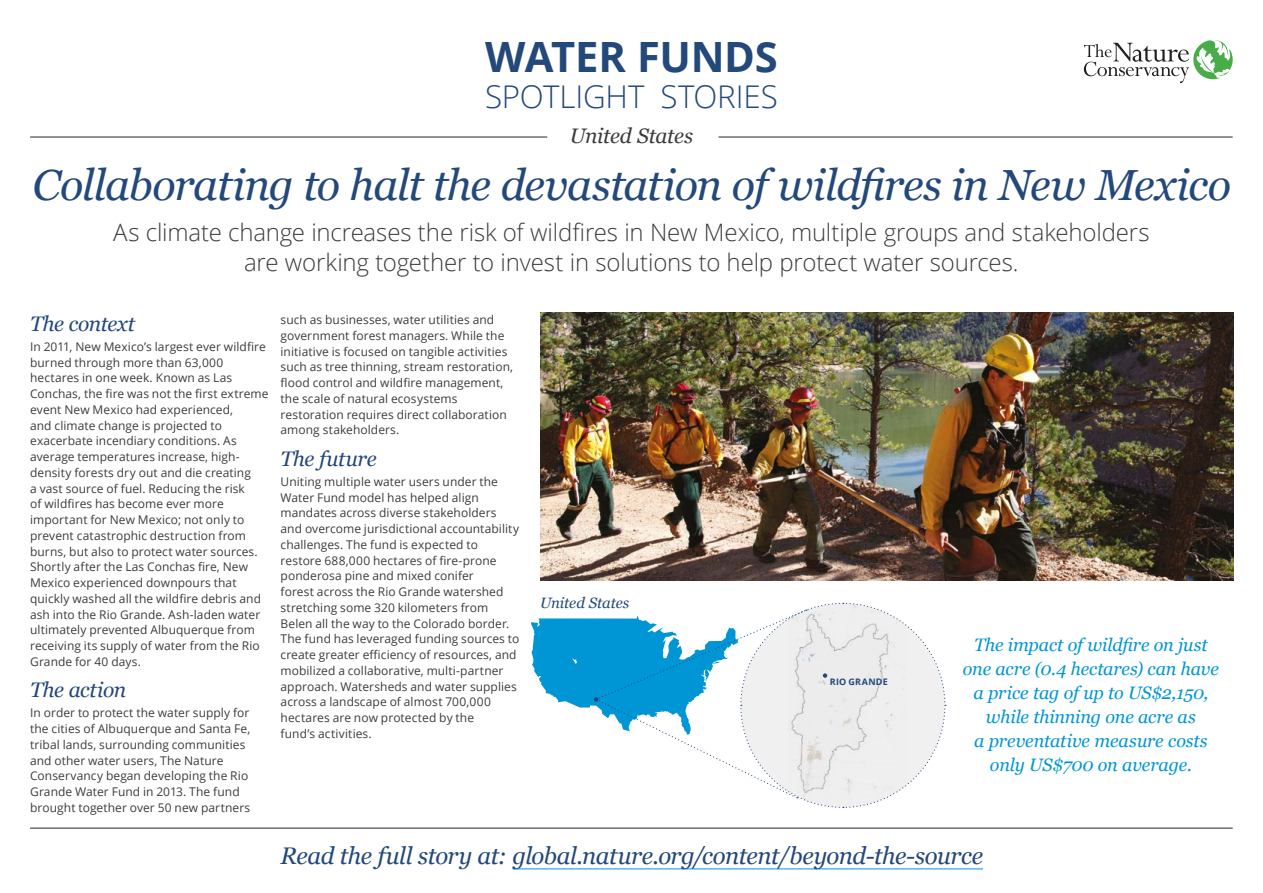
<style>
.page{position:relative;width:1263px;height:893px;background:#fff}
.page>*{position:absolute;margin:0;border:0;box-sizing:border-box;transform-origin:0 0}
.t1{font:italic 43.5px "Georgia";letter-spacing:-.025em;color:#23487a}
.t2{font:700 41.7px "Open Sans";letter-spacing:-.01em;color:#23487a}
.t3{font:300 31.35px "Open Sans";letter-spacing:-.005em;color:#23487a}
.t4{font:300 24px/30px "Open Sans";letter-spacing:-.005em;color:#3c3c3c;text-align:center}
.t5{font:italic 24px "Georgia";letter-spacing:-.02em;color:#23487a}
.t6{font:italic 21px "Georgia";letter-spacing:-.02em;color:#23487a}
.t7{font:italic 21px "Georgia";letter-spacing:-.015em;color:#3c3c3c}
.t8{font:italic 18px/24px "Georgia";letter-spacing:-.01em;color:#0096d6;text-align:center}
.t9{font:italic 15px "Georgia";letter-spacing:-.005em;color:#23487a}
.t10{font:12px/15.8px "Open Sans";letter-spacing:.005em;color:#3c3c3c}
.t11{font:700 9px "Open Sans";letter-spacing:.02em;color:#23487a}
</style>
<div class="page">
<img style="left:540px;top:313px;width:693px;height:267px">
<hr style="left:512px;top:869px;width:471px;height:1px;background:#0096d6">
<hr style="left:30px;top:828px;width:1203px;height:1px;background:#3c3c3c">
<svg style="left:531px;top:602px;width:415px;height:206px"></svg>
<svg style="left:1084px;top:40px;width:149px;height:43px"></svg>
<hr style="left:30px;top:136px;width:517px;height:2px;background:#3c3c3c">
<hr style="left:718px;top:136px;width:515px;height:2px;background:#3c3c3c">
<h2 class="t2" style="left:485px;top:27px;width:294px">WATER FUNDS</h2>
<h3 class="t3" style="left:485px;top:75px;width:294px">SPOTLIGHT STORIES</h3>
<h3 class="t7" style="left:570px;top:121px;width:125px">United States</h3>
<h1 class="t1" style="left:33px;top:153px;width:1200px">Collaborating to halt the devastation of wildfires in New Mexico</h1>
<h3 class="t4" style="left:113px;top:217px;width:1038px">As climate change increases the risk of wildfires in New Mexico, multiple groups and stakeholders are working together to invest in solutions to help protect water sources.</h3>
<h3 class="t6" style="left:30px;top:308px;width:107px">The context</h3>
<p class="t10" style="left:30px;top:338px;width:240px">In 2011, New Mexico’s largest ever wildfire burned through more than 63,000 hectares in one week. Known as Las Conchas, the fire was not the first extreme event New Mexico had experienced,<br>and climate change is projected to exacerbate incendiary conditions. As average temperatures increase, high&shy;density forests dry out and die creating<br>a vast source of fuel. Reducing the risk<br>of wildfires has become ever more important for New Mexico; not only to prevent catastrophic destruction from burns, but also to protect water sources.<br>Shortly after the Las Conchas fire, New Mexico experienced downpours that quickly washed all the wildfire debris and ash into the Rio Grande. Ash-laden water ultimately prevented Albuquerque from receiving its supply of water from the Rio Grande for 40 days.</p>
<h3 class="t6" style="left:30px;top:675px;width:97px">The action</h3>
<p class="t10" style="left:30px;top:705px;width:222px">In order to protect the water supply for the cities of Albuquerque and Santa Fe, tribal lands, surrounding communities and other water users, The Nature Conservancy began developing the Rio Grande Water Fund in 2013. The fund brought together over 50 new partners</p>
<p class="t10" style="left:281px;top:312px;width:234px">such as businesses, water utilities and government forest managers. While the initiative is focused on tangible activities such as tree thinning, stream restoration, flood control and wildfire management, the scale of natural ecosystems restoration requires direct collaboration among stakeholders.</p>
<h3 class="t6" style="left:281px;top:443px;width:98px">The future</h3>
<p class="t10" style="left:281px;top:473px;width:240px">Uniting multiple water users under the Water Fund model has helped align mandates across diverse stakeholders and overcome jurisdictional accountability challenges. The fund is expected to restore 688,000 hectares of fire-prone ponderosa pine and mixed conifer<br>forest across the Rio Grande watershed stretching some 320 kilometers from Belen all the way to the Colorado border.<br>The fund has leveraged funding sources to create greater efficiency of resources, and mobilized a collaborative, multi-partner approach. Watersheds and water supplies across a landscape of almost 700,000 hectares are now protected by the<br>fund’s activities.</p>
<p class="t9" style="left:540px;top:592px;width:91px">United States</p>
<p class="t11" style="left:830px;top:675px;width:59px">RIO GRANDE</p>
<h3 class="t8" style="left:963px;top:632px;width:258px">The impact of wildfire on just one acre (0.4 hectares) can have a price tag of up to US$2,150, while thinning one acre as<br>a preventative measure costs only US$700 on average.</h3>
<h3 class="t5" style="left:280px;top:838px;width:704px">Read the full story at: global.nature.org/content/beyond-the-source</h3>
</div>
